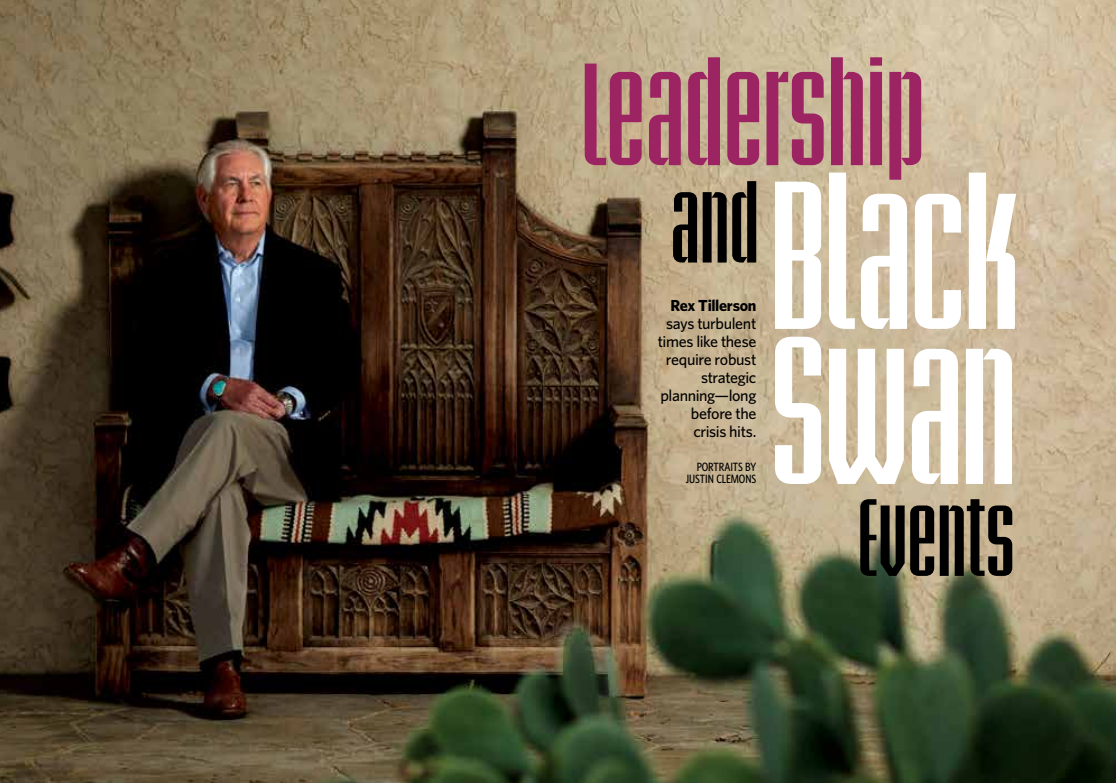
<style>
.page{position:relative;width:1116px;height:783px;background:#fff}
.page>*{position:absolute;margin:0;border:0;box-sizing:border-box;transform-origin:0 0}
.t1{font:700 condensed 177.4px/155.1px "Briem Akademi Std";letter-spacing:-.015em;color:#fff}
.t2{font:700 condensed 122.4px "Briem Akademi Std";color:#9c2462}
.t3{font:700 condensed 92.4px "Briem Akademi Std";color:#000}
.t4{font:500 16px/18px "Whitney";letter-spacing:-.025em;color:#000;text-align:right}
.t5{font:700 16px "Whitney";letter-spacing:-.025em;color:#000}
.t6{font:500 12px/12px "Whitney Condensed";color:#000;text-align:right}
</style>
<div class="page">
<img style="left:0;top:0;width:1116px;height:783px">
<h2 class="t2" style="left:581px;top:49px;width:345px">Leadership</h2>
<h1 class="t1" style="left:770px;top:178px;width:250px">Black<br>Swan</h1>
<h3 class="t3" style="left:670px;top:175px;width:90px">and</h3>
<p class="t5" style="left:671px;top:296px;width:87px">Rex Tillerson</p>
<p class="t4" style="left:658px;top:314px;width:100px">says turbulent times like these require robust strategic planning—long before the crisis hits.</p>
<p class="t6" style="left:686px;top:461px;width:72px">PORTRAITS BY<br>JUSTIN CLEMONS</p>
<h3 class="t3" style="left:858px;top:488px;width:159px">Events</h3>
</div>
